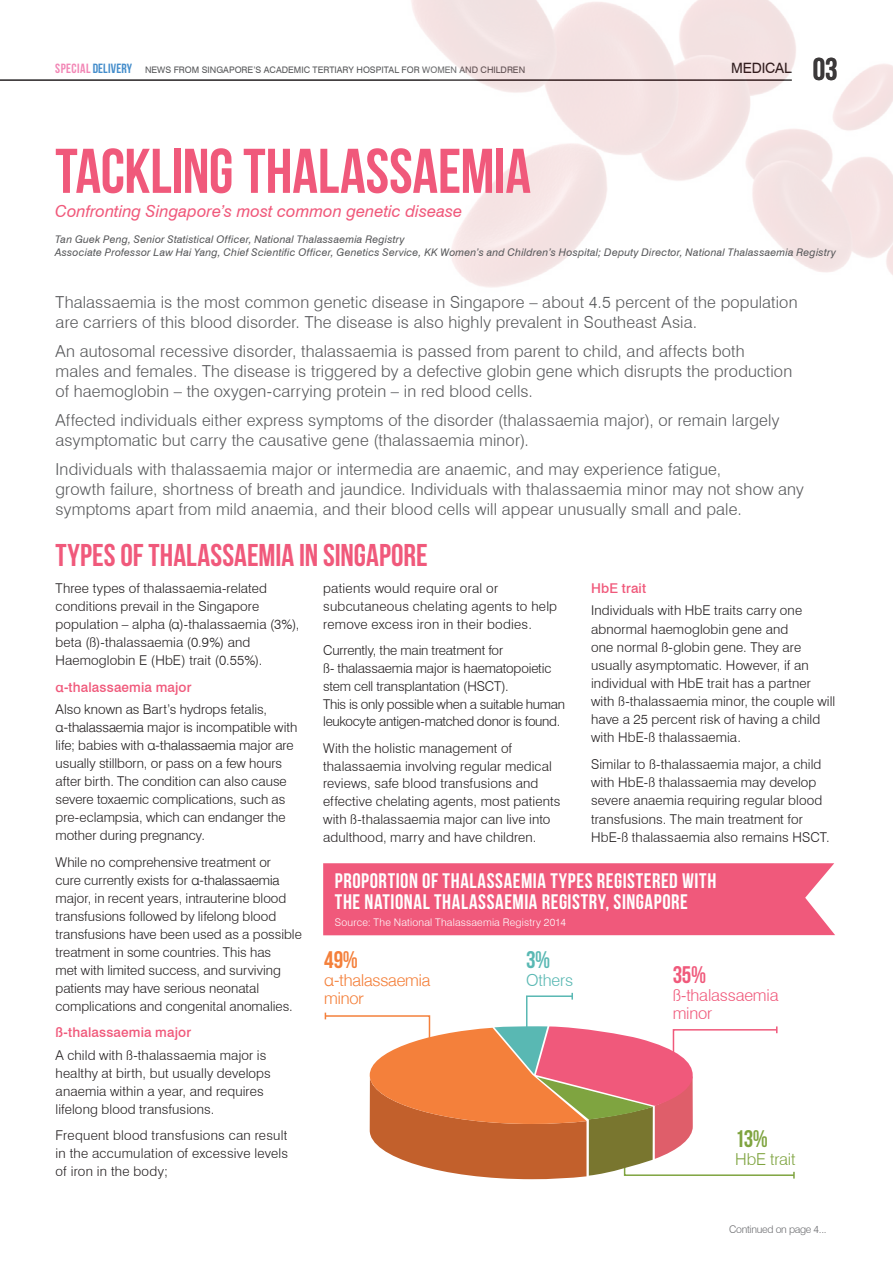
<style>
.page{position:relative;width:893px;height:1263px;background:#fff}
.page>*{position:absolute;margin:0;border:0;box-sizing:border-box;transform-origin:0 0}
.t1{font:63px "Bebas Neue";letter-spacing:-.005em;color:#f0597b}
.t2{font:31.5px "Bebas Neue";color:#f0597b}
.t3{font:31.5px "Bebas Neue";color:#231f20}
.t4{font:24px "Bebas Neue";color:#7fa440}
.t5{font:24px "Bebas Neue";color:#f4803b}
.t6{font:24px "Bebas Neue";color:#f0597b}
.t7{font:24px "Bebas Neue";color:#59b8b3}
.t8{font:21px/21px "Bebas Neue";letter-spacing:.03em;color:#fff}
.t9{font:300 16.5px/20.2px "Swiss 721 BT";letter-spacing:.01em;color:#57585a}
.t10{font:italic 16.5px "Swiss 721 BT";color:#f0597b}
.t11{font:300 16.5px/18px "Helvetica Neue";letter-spacing:-.005em;color:#f4803b}
.t12{font:300 16.5px/18px "Swiss 721 BT";letter-spacing:-.01em;color:#f0597b}
.t13{font:300 16.5px "Swiss 721 BT";letter-spacing:-.01em;color:#7fa440}
.t14{font:300 16.5px "Swiss 721 BT";letter-spacing:-.01em;color:#59b8b3}
.t15{font:14.25px "Swiss 721 BT";letter-spacing:-.01em;color:#231f20}
.t16{font:300 13.5px/18px "Swiss 721 BT";letter-spacing:.005em;color:#231f20}
.t17{font:300 13.5px/17.9px "Swiss 721 BT";letter-spacing:-.015em;color:#231f20}
.t18{font:500 13.5px "Swiss 721 BT";letter-spacing:.01em;color:#f0597b}
.t19{font:13.35px "Bebas Neue";letter-spacing:.02em;color:#448dcb}
.t20{font:italic 10.5px/13.5px "Swiss 721 BT";letter-spacing:.02em;color:#57585a}
.t21{font:300 10.5px "Swiss 721 BT";letter-spacing:.02em;color:#fff}
.t22{font:300 10.5px "Swiss 721 BT";letter-spacing:-.03em;color:#6c6d70}
.t23{font:9px "Swiss 721 BT";color:#57585a}
.s1{color:#f287b6}
.s2{font-family:"Helvetica Neue"}
</style>
<div class="page">
<hr style="left:0;top:80px;width:792px;height:1px;background:#231f20">
<div style="left:323px;top:863px;width:512px;height:72px;background:#f0597b"></div>
<svg style="left:324px;top:993px;width:471px;height:186px"></svg>
<img style="left:393px;top:0;width:500px;height:288px">
<p class="t19" style="left:55px;top:61px;width:78px"><span class="s1">SPECIAL</span> DELIVERY</p>
<p class="t23" style="left:145px;top:64px;width:382px">NEWS FROM SINGAPORE’S ACADEMIC TERTIARY HOSPITAL FOR WOMEN AND CHILDREN</p>
<p class="t15" style="left:731px;top:60px;width:62px">MEDICAL</p>
<p class="t3" style="left:813px;top:52px;width:26px">03</p>
<p class="t1" style="left:55px;top:137px;width:477px">TACKLING THALASSAEMIA</p>
<p class="t10" style="left:55px;top:201px;width:409px">Confronting Singapore’s most common genetic disease</p>
<p class="t20" style="left:55px;top:232px;width:782px">Tan Guek Peng, Senior Statistical Officer, National Thalassaemia Registry<br>Associate Professor Law Hai Yang, Chief Scientific Officer, Genetics Service, KK Women’s and Children’s Hospital; Deputy Director, National Thalassaemia Registry</p>
<p class="t9" style="left:56px;top:291px;width:743px">Thalassaemia is the most common genetic disease in Singapore – about 4.5 percent of the population are carriers of this blood disorder. The disease is also highly prevalent in Southeast Asia.</p>
<p class="t9" style="left:56px;top:340px;width:738px">An autosomal recessive disorder, thalassaemia is passed from parent to child, and affects both males and females. The disease is triggered by a defective globin gene which disrupts the production of haemoglobin – the oxygen-carrying protein – in red blood cells.</p>
<p class="t9" style="left:56px;top:410px;width:725px">Affected individuals either express symptoms of the disorder (thalassaemia major), or remain largely asymptomatic but carry the causative gene (thalassaemia minor).</p>
<p class="t9" style="left:56px;top:459px;width:750px">Individuals with thalassaemia major or intermedia are anaemic, and may experience fatigue,<br>growth failure, shortness of breath and jaundice. Individuals with thalassaemia minor may not show any symptoms apart from mild anaemia, and their blood cells will appear unusually small and pale.</p>
<p class="t2" style="left:56px;top:537px;width:374px">TYPES OF THALASSAEMIA IN SINGAPORE</p>
<p class="t16" style="left:56px;top:579px;width:245px">Three types of thalassaemia-related conditions prevail in the Singapore population – alpha <span class="s2">(α</span>)-thalassaemia (3%), beta (ß)-thalassaemia (0.9%) and Haemoglobin E (HbE) trait (0.55%).</p>
<p class="t18" style="left:56px;top:679px;width:137px"><span class="s2">α</span>-thalassaemia major</p>
<p class="t16" style="left:56px;top:700px;width:243px">Also known as Bart’s hydrops fetalis, <span class="s2">α-thalassaemia</span> major is incompatible with life; babies with <span class="s2">α-thalassaemia</span> major are usually stillborn, or pass on a few hours after birth. The condition can also cause severe toxaemic complications, such as pre-eclampsia, which can endanger the mother during pregnancy.</p>
<p class="t16" style="left:56px;top:853px;width:248px">While no comprehensive treatment or<br>cure currently exists for <span class="s2">α-thalassaemia </span>major, in recent years, intrauterine blood transfusions followed by lifelong blood transfusions have been used as a possible treatment in some countries. This has<br>met with limited success, and surviving patients may have serious neonatal complications and congenital anomalies.</p>
<p class="t18" style="left:56px;top:1024px;width:137px">ß-thalassaemia major</p>
<p class="t16" style="left:56px;top:1045px;width:217px">A child with ß-thalassaemia major is healthy at birth, but usually develops anaemia within a year, and requires lifelong blood transfusions.</p>
<p class="t16" style="left:56px;top:1126px;width:234px;text-align:justify">Frequent blood transfusions can result in the accumulation of excessive levels of iron in the body;</p>
<p class="t16" style="left:323px;top:579px;width:235px">patients would require oral or subcutaneous chelating agents to help remove excess iron in their bodies.</p>
<p class="t17" style="left:323px;top:641px;width:244px">Currently, the main treatment for<br>ß- thalassaemia major is haematopoietic stem cell transplantation (HSCT).<br>This is only possible when a suitable human leukocyte antigen-matched donor is found.</p>
<p class="t16" style="left:323px;top:739px;width:239px">With the holistic management of thalassaemia involving regular medical reviews, safe blood transfusions and effective chelating agents, most patients with ß-thalassaemia major can live into adulthood, marry and have children.</p>
<p class="t18" style="left:591px;top:580px;width:57px">HbE trait</p>
<p class="t16" style="left:591px;top:601px;width:246px">Individuals with HbE traits carry one abnormal haemoglobin gene and<br>one normal ß-globin gene. They are usually asymptomatic. However, if an individual with HbE trait has a partner with ß-thalassaemia minor, the couple will have a 25 percent risk of having a child with HbE-ß thalassaemia.</p>
<p class="t16" style="left:591px;top:755px;width:240px">Similar to ß-thalassaemia major, a child with HbE-ß thalassaemia may develop severe anaemia requiring regular blood transfusions. The main treatment for HbE-ß thalassaemia also remains HSCT.</p>
<p class="t8" style="left:335px;top:870px;width:383px">PROPORTION OF THALASSAEMIA TYPES REGISTERED WITH<br>THE NATIONAL THALASSAEMIA REGISTRY, SINGAPORE</p>
<p class="t21" style="left:335px;top:916px;width:233px">Source: The National Thalassaemia Registry 2014</p>
<p class="t5" style="left:324px;top:947px;width:35px">49%</p>
<p class="t11" style="left:324px;top:970px;width:108px">α-thalassaemia minor</p>
<p class="t7" style="left:526px;top:947px;width:26px">3%</p>
<p class="t14" style="left:526px;top:970px;width:49px">Others</p>
<p class="t6" style="left:673px;top:962px;width:35px">35%</p>
<p class="t12" style="left:673px;top:986px;width:107px">ß-thalassaemia minor</p>
<p class="t4" style="left:735px;top:1125px;width:34px">13%</p>
<p class="t13" style="left:735px;top:1149px;width:62px">HbE trait</p>
<p class="t22" style="left:729px;top:1222px;width:99px">Continued on page 4...</p>
</div>
